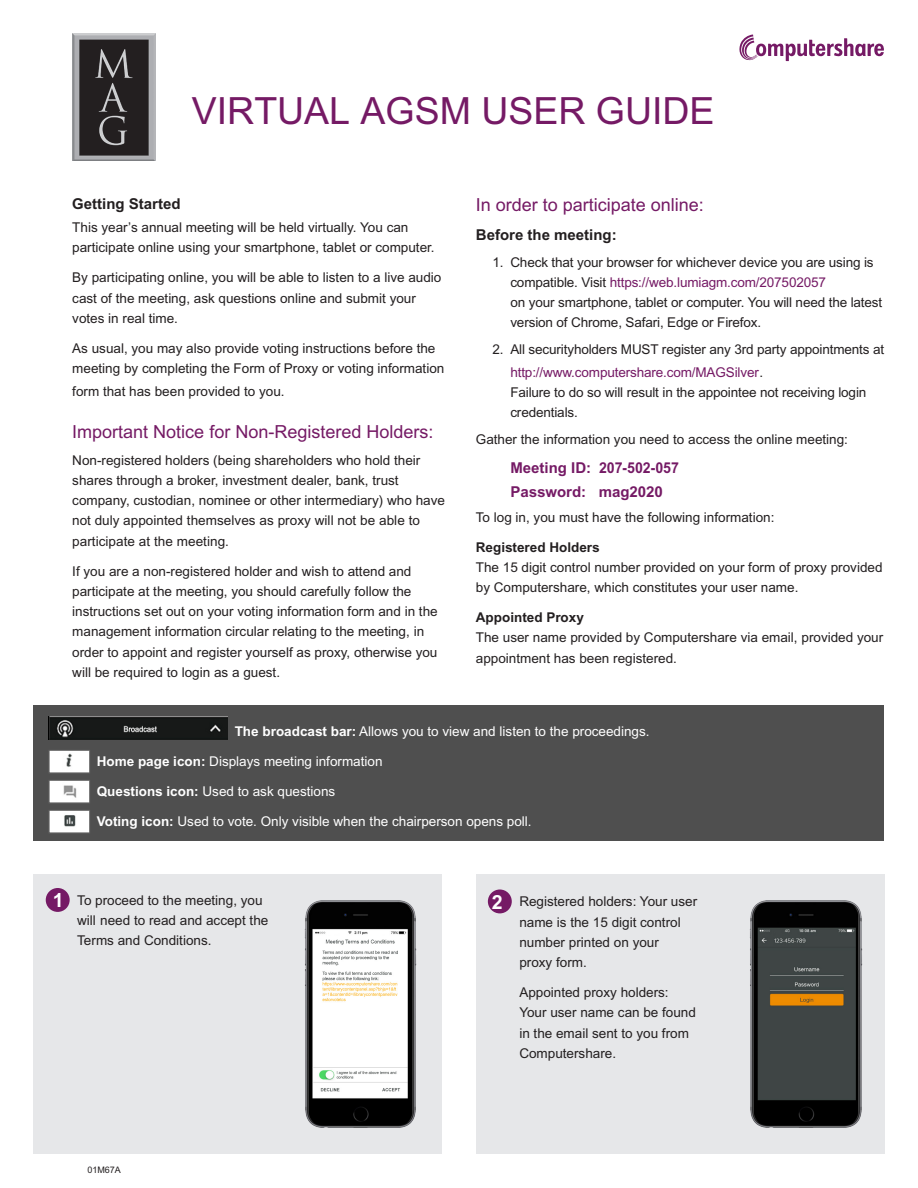
<style>
.page{position:relative;width:918px;height:1188px;background:#fff}
.page>*{position:absolute;margin:0;border:0;box-sizing:border-box;transform-origin:0 0}
.Main_Header{font:37.5px "Arial MT Std";color:#751a65}
.Body_Copy{font:700 19.5px "Arial MT Std";color:#fff}
.Big_Subhead{font:18px "Arial MT Std";color:#751a65}
.Subhead{font:700 15px "Arial MT Std";color:#751a65}
.Subhead-2{font:700 15px "Arial MT Std";color:#231f20}
.Body_Copy-2{font:13.5px/20.2px "Arial MT Std";color:#231f20}
.Body_Copy-3{font:13.5px "Arial MT Std";color:#fff}
.t1{font:9px "Arial MT Std";color:#231f20}
.s1{color:#751a65}
.s2{font-weight:700}
</style>
<div class="page">
<div style="left:34px;top:705px;width:850px;height:136px;background:#4f4f4f"></div>
<img style="left:49px;top:717px;width:179px;height:22px">
<img style="left:51px;top:752px;width:37px;height:19px">
<div style="left:49px;top:750px;width:41px;height:23px;border:1px solid #696969"></div>
<img style="left:51px;top:782px;width:37px;height:19px">
<div style="left:49px;top:780px;width:41px;height:23px;border:1px solid #696969"></div>
<img style="left:51px;top:812px;width:37px;height:19px">
<div style="left:49px;top:810px;width:41px;height:23px;border:1px solid #696969"></div>
<svg style="left:739px;top:35px;width:145px;height:26px"></svg>
<div style="left:34px;top:874px;width:408px;height:280px;background:#e6e7e9"></div>
<div style="left:46px;top:888px;width:24px;height:24px;background:#751a65;border-radius:50%"></div>
<div style="left:476px;top:874px;width:408px;height:280px;background:#e6e7e9"></div>
<div style="left:488px;top:890px;width:24px;height:23px;background:#751a65;border-radius:50%"></div>
<img style="left:304px;top:900px;width:113px;height:228px">
<img style="left:749px;top:900px;width:114px;height:228px">
<img style="left:72px;top:34px;width:83px;height:126px">
<p class="Main_Header" style="left:192px;top:90px;width:524px">VIRTUAL AGSM USER GUIDE</p>
<p class="Subhead-2" style="left:72px;top:195px;width:110px">Getting Started</p>
<p class="Body_Copy-2" style="left:72px;top:217px;width:364px">This year’s annual meeting will be held virtually. You can participate online using your smartphone, tablet or computer.</p>
<p class="Body_Copy-2" style="left:72px;top:267px;width:371px">By participating online, you will be able to listen to a live audio cast of the meeting, ask questions online and submit your votes in real time.</p>
<p class="Body_Copy-2" style="left:72px;top:338px;width:374px">As usual, you may also provide voting instructions before the meeting by completing the Form of Proxy or voting information</p>
<p class="Body_Copy-2" style="left:72px;top:381px;width:214px">form that has been provided to you.</p>
<p class="Big_Subhead" style="left:72px;top:422px;width:363px">Important Notice for Non-Registered Holders:</p>
<p class="Body_Copy-2" style="left:72px;top:450px;width:374px">Non-registered holders (being shareholders who hold their shares through a broker, investment dealer, bank, trust company, custodian, nominee or other intermediary) who have not duly appointed themselves as proxy will not be able to participate at the meeting.</p>
<p class="Body_Copy-2" style="left:72px;top:561px;width:367px">If you are a non-registered holder and wish to attend and participate at the meeting, you should carefully follow the instructions set out on your voting information form and in the management information circular relating to the meeting, in order to appoint and register yourself as proxy, otherwise you will be required to login as a guest.</p>
<p class="Big_Subhead" style="left:476px;top:194px;width:230px">In order to participate online:</p>
<p class="Subhead-2" style="left:476px;top:225px;width:142px">Before the meeting:</p>
<p class="Body_Copy-2" style="left:510px;top:252px;width:373px;text-indent:-18px">1. Check that your browser for whichever device you are using is compatible. Visit <span class="s1">https://web.lumiagm.com/207502057<br></span>on your smartphone, tablet or computer. You will need the latest version of Chrome, Safari, Edge or Firefox.</p>
<p class="Body_Copy-2" style="left:510px;top:338px;width:375px;line-height:22.5px;text-indent:-18px">2. All securityholders MUST register any 3rd party appointments at <span class="s1">http://www.computershare.com/MAGSilver</span>.</p>
<p class="Body_Copy-2" style="left:510px;top:382px;width:358px">Failure to do so will result in the appointee not receiving login credentials.</p>
<p class="Body_Copy-2" style="left:476px;top:429px;width:374px">Gather the information you need to access the online meeting:</p>
<p class="Subhead" style="left:510px;top:459px;width:170px">Meeting ID: 207-502-057</p>
<p class="Subhead" style="left:510px;top:483px;width:154px">Password: mag2020</p>
<p class="Body_Copy-2" style="left:476px;top:507px;width:300px">To log in, you must have the following information:</p>
<p class="Body_Copy-2" style="left:476px;top:537px;width:408px"><span class="s2">Registered Holders<br></span>The 15 digit control number provided on your form of proxy provided by Computershare, which constitutes your user name.</p>
<p class="Body_Copy-2" style="left:476px;top:607px;width:409px"><span class="s2">Appointed Proxy<br></span>The user name provided by Computershare via email, provided your appointment has been registered.</p>
<p class="Body_Copy-3" style="left:235px;top:723px;width:416px"><span class="s2">The broadcast bar:</span> Allows you to view and listen to the proceedings.</p>
<p class="Body_Copy-3" style="left:97px;top:753px;width:287px"><span class="s2">Home page icon:</span> Displays meeting information</p>
<p class="Body_Copy-3" style="left:97px;top:783px;width:240px"><span class="s2">Questions icon:</span> Used to ask questions</p>
<p class="Body_Copy-3" style="left:97px;top:813px;width:436px"><span class="s2">Voting icon:</span> Used to vote. Only visible when the chairperson opens poll.</p>
<p class="Body_Copy" style="left:53px;top:889px;width:12px">1</p>
<p class="Body_Copy-2" style="left:77px;top:890px;width:193px">To proceed to the meeting, you will need to read and accept the<br>Terms and Conditions.</p>
<p class="Body_Copy" style="left:492px;top:890px;width:12px">2</p>
<p class="Body_Copy-2" style="left:519px;top:892px;width:179px">Registered holders: Your user name is the 15 digit control number printed on your<br>proxy form.</p>
<p class="Body_Copy-2" style="left:519px;top:982px;width:178px">Appointed proxy holders:<br>Your user name can be found in the email sent to you from<br>Computershare.</p>
<p class="t1" style="left:87px;top:1165px;width:35px">01M67A</p>
</div>
